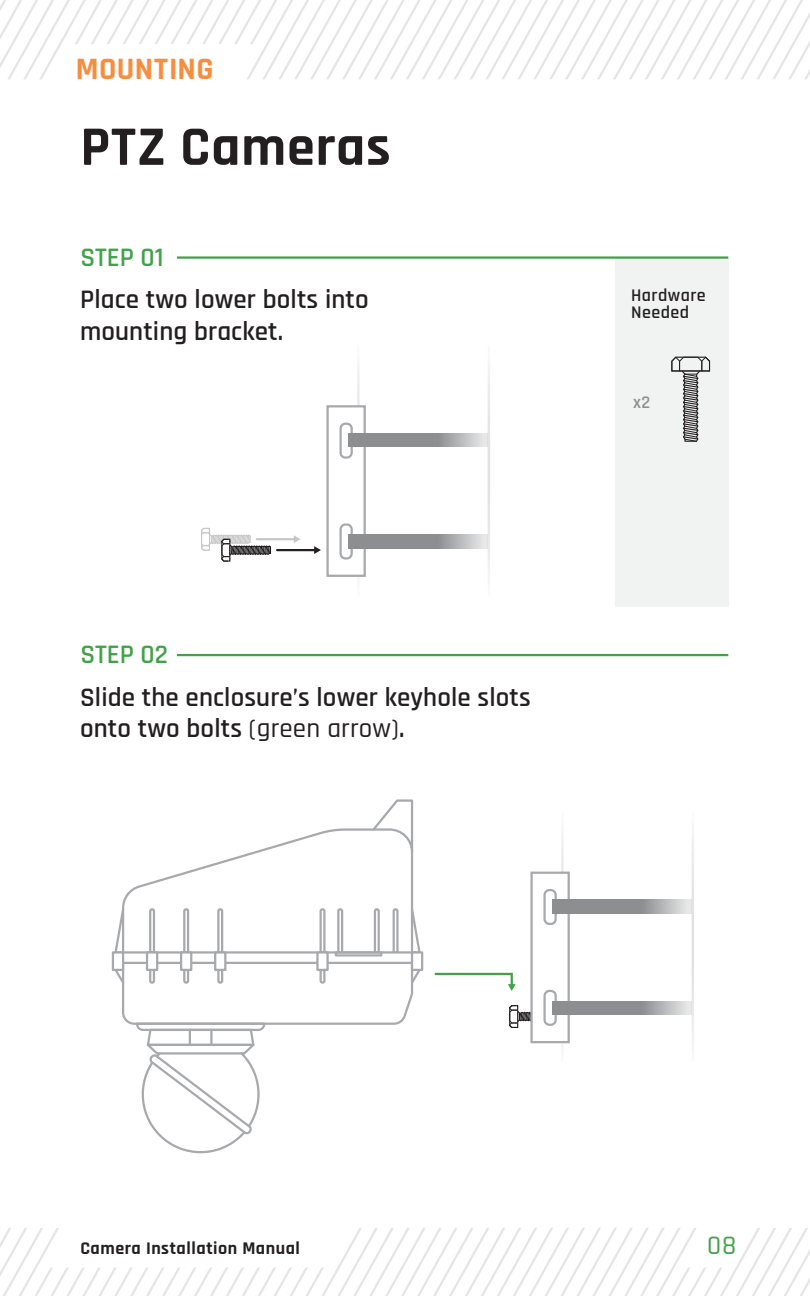
<style>
.page{position:relative;width:810px;height:1296px;background:#fff}
.page>*{position:absolute;margin:0;border:0;box-sizing:border-box;transform-origin:0 0}
.t1{font:700 56.25px "Rajdhani";letter-spacing:.015em;color:#231f20}
.t2{font:700 31.5px "Rajdhani";letter-spacing:.01em;color:#f78d3d}
.t3{font:600 27px/31.5px "Rajdhani";letter-spacing:.005em;color:#231f20}
.t4{font:600 27px "Rajdhani";color:#41a247}
.t5{font:500 27px "Rajdhani";color:#41a247}
.t6{font:700 18px "Rajdhani";letter-spacing:.03em;color:#231f20}
.t7{font:600 18px/17.6px "Rajdhani";letter-spacing:.025em;color:#231f20}
.t8{font:600 18px "Rajdhani";color:#8c8e90}
.s1{font-weight:500}
</style>
<div class="page">
<hr style="left:257px;top:538px;width:38px;height:2px;background:#231f20">
<svg style="left:294px;top:535px;width:7px;height:8px"></svg>
<svg style="left:0;top:0;width:810px;height:79px"></svg>
<div style="left:615px;top:258px;width:113px;height:349px;background:#f1f2f2"></div>
<hr style="left:177px;top:654px;width:551px;height:2px;background:#41a247">
<svg style="left:434px;top:972px;width:82px;height:19px"></svg>
<svg style="left:0;top:1228px;width:810px;height:68px"></svg>
<svg style="left:671px;top:356px;width:40px;height:86px"></svg>
<svg style="left:201px;top:528px;width:71px;height:34px"></svg>
<hr style="left:277px;top:549px;width:38px;height:2px;background:#231f20">
<svg style="left:314px;top:546px;width:7px;height:8px"></svg>
<svg style="left:122px;top:828px;width:292px;height:197px"></svg>
<svg style="left:370px;top:799px;width:44px;height:55px"></svg>
<svg style="left:114px;top:907px;width:12px;height:44px"></svg>
<svg style="left:409px;top:907px;width:12px;height:44px"></svg>
<svg style="left:115px;top:967px;width:11px;height:19px"></svg>
<svg style="left:409px;top:967px;width:11px;height:19px"></svg>
<svg style="left:134px;top:1021px;width:132px;height:133px"></svg>
<hr style="left:210px;top:1030px;width:3px;height:15px;background:#a7a9ac">
<div style="left:114px;top:951px;width:307px;height:13px;background:#fff;border:2px solid #a7a9ac"></div>
<div style="left:411px;top:951px;width:12px;height:20px;background:#fff;border:2px solid #a7a9ac"></div>
<div style="left:316px;top:951px;width:13px;height:20px;background:#fff;border:2px solid #a7a9ac"></div>
<div style="left:214px;top:951px;width:12px;height:20px;background:#fff;border:2px solid #a7a9ac"></div>
<div style="left:180px;top:951px;width:12px;height:20px;background:#fff;border:2px solid #a7a9ac"></div>
<div style="left:146px;top:951px;width:12px;height:20px;background:#fff;border:2px solid #a7a9ac"></div>
<div style="left:335px;top:951px;width:47px;height:6px;border:2px solid #a7a9ac"></div>
<div style="left:112px;top:951px;width:12px;height:20px;background:#fff;border:2px solid #a7a9ac"></div>
<hr style="left:177px;top:256px;width:551px;height:3px;background:#41a247">
<svg style="left:488px;top:364px;width:2px;height:217px"></svg>
<div style="left:326px;top:405px;width:40px;height:172px;background:#fff;border:2px solid #a7a9ac"></div>
<div style="left:339px;top:423px;width:14px;height:36px;border:2px solid #a7a9ac;border-radius:5px"></div>
<div style="left:339px;top:523px;width:14px;height:37px;border:2px solid #a7a9ac;border-radius:5px"></div>
<svg style="left:348px;top:434px;width:140px;height:13px"></svg>
<svg style="left:348px;top:535px;width:140px;height:13px"></svg>
<svg style="left:509px;top:1005px;width:21px;height:23px"></svg>
<div style="left:530px;top:872px;width:40px;height:171px;background:#fff;border:2px solid #a7a9ac"></div>
<div style="left:543px;top:889px;width:14px;height:36px;border:2px solid #a7a9ac;border-radius:5px"></div>
<div style="left:543px;top:990px;width:14px;height:36px;border:2px solid #a7a9ac;border-radius:5px"></div>
<svg style="left:552px;top:900px;width:140px;height:13px"></svg>
<svg style="left:552px;top:1001px;width:140px;height:13px"></svg>
<p class="t2" style="left:76px;top:50px;width:139px">MOUNTING</p>
<h1 class="t1" style="left:80px;top:113px;width:312px">PTZ Cameras</h1>
<p class="t4" style="left:80px;top:241px;width:85px">STEP 01</p>
<p class="t3" style="left:80px;top:285px;width:290px">Place two lower bolts into mounting bracket.</p>
<p class="t4" style="left:80px;top:639px;width:89px">STEP 02</p>
<p class="t3" style="left:80px;top:682px;width:452px">Slide the enclosure’s lower keyhole slots onto two bolts <span class="s1">(green arrow)</span>.</p>
<p class="t7" style="left:631px;top:287px;width:76px">Hardware<br>Needed</p>
<p class="t8" style="left:633px;top:391px;width:19px">x2</p>
<p class="t6" style="left:80px;top:1237px;width:221px">Camera Installation Manual</p>
<p class="t5" style="left:707px;top:1230px;width:31px">08</p>
</div>
